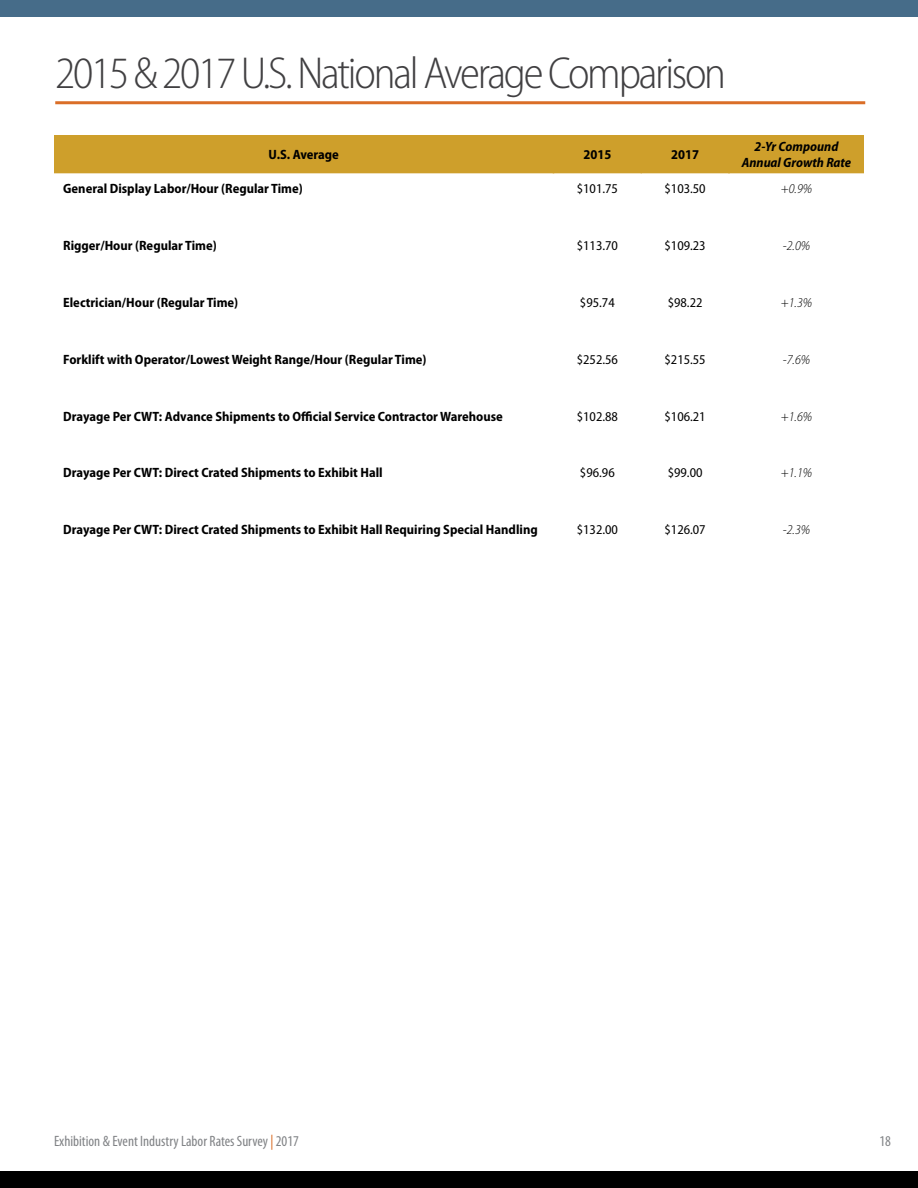
<style>
.page{position:relative;width:918px;height:1188px;background:#fff}
.page>*{position:absolute;margin:0;border:0;box-sizing:border-box;transform-origin:0 0}
.t1{font:300 semi-condensed 45px "Myriad Pro";letter-spacing:-.05em;color:#414042}
.t2{font:condensed 15px "Myriad Pro";color:#808285}
.t3{font:700 semi-condensed 13.5px "Myriad Pro";color:#000}
.t4{font:semi-condensed 13.5px "Myriad Pro";color:#000}
.t5{font:italic 300 semi-condensed 13.5px "Myriad Pro";color:#000}
.t6{font:italic 700 semi-condensed 13.5px/16.2px "Myriad Pro";color:#000;text-align:center}
.s1{color:#da6e27}
</style>
<div class="page">
<div style="left:0;top:0;width:918px;height:17px;background:#466c89"></div>
<div style="left:0;top:1171px;width:918px;height:17px;background:#000"></div>
<div style="left:54px;top:135px;width:810px;height:38px;background:#ce9f2b"></div>
<hr style="left:553px;top:135px;width:1px;height:38px;background:#ce9f2b">
<hr style="left:641px;top:135px;width:1px;height:38px;background:#ce9f2b">
<hr style="left:728px;top:135px;width:2px;height:38px;background:#ce9f2b">
<hr style="left:55px;top:101px;width:810px;height:3px;background:#da6e27">
<h1 class="t1" style="left:55px;top:48px;width:672px">2015 &amp; 2017 U.S. National Average Comparison</h1>
<p class="t3" style="left:269px;top:147px;width:72px">U.S. Average</p>
<p class="t3" style="left:583px;top:147px;width:29px">2015</p>
<p class="t3" style="left:671px;top:147px;width:29px">2017</p>
<p class="t6" style="left:742px;top:139px;width:111px">2-Yr Compound<br>Annual Growth Rate</p>
<p class="t3" style="left:63px;top:181px;width:241px">General Display Labor/Hour (Regular Time)</p>
<p class="t4" style="left:577px;top:181px;width:43px">$101.75</p>
<p class="t4" style="left:665px;top:181px;width:43px">$103.50</p>
<p class="t5" style="left:781px;top:181px;width:33px">+0.9%</p>
<p class="t3" style="left:63px;top:238px;width:155px">Rigger/Hour (Regular Time)</p>
<p class="t4" style="left:577px;top:238px;width:43px">$113.70</p>
<p class="t4" style="left:665px;top:238px;width:43px">$109.23</p>
<p class="t5" style="left:783px;top:238px;width:29px">-2.0%</p>
<p class="t3" style="left:63px;top:294px;width:177px">Electrician/Hour (Regular Time)</p>
<p class="t4" style="left:580px;top:295px;width:36px">$95.74</p>
<p class="t4" style="left:668px;top:295px;width:36px">$98.22</p>
<p class="t5" style="left:781px;top:295px;width:33px">+1.3%</p>
<p class="t3" style="left:63px;top:351px;width:365px">Forklift with Operator/Lowest Weight Range/Hour (Regular Time)</p>
<p class="t4" style="left:577px;top:352px;width:43px">$252.56</p>
<p class="t4" style="left:665px;top:352px;width:43px">$215.55</p>
<p class="t5" style="left:783px;top:352px;width:29px">-7.6%</p>
<p class="t3" style="left:63px;top:408px;width:441px">Drayage Per CWT: Advance Shipments to Official Service Contractor Warehouse</p>
<p class="t4" style="left:577px;top:409px;width:43px">$102.88</p>
<p class="t4" style="left:665px;top:409px;width:43px">$106.21</p>
<p class="t5" style="left:781px;top:409px;width:33px">+1.6%</p>
<p class="t3" style="left:63px;top:465px;width:321px">Drayage Per CWT: Direct Crated Shipments to Exhibit Hall</p>
<p class="t4" style="left:580px;top:466px;width:36px">$96.96</p>
<p class="t4" style="left:668px;top:466px;width:36px">$99.00</p>
<p class="t5" style="left:781px;top:466px;width:33px">+1.1%</p>
<p class="t3" style="left:63px;top:522px;width:476px">Drayage Per CWT: Direct Crated Shipments to Exhibit Hall Requiring Special Handling</p>
<p class="t4" style="left:577px;top:523px;width:43px">$132.00</p>
<p class="t4" style="left:665px;top:523px;width:43px">$126.07</p>
<p class="t5" style="left:783px;top:523px;width:29px">-2.3%</p>
<p class="t2" style="left:54px;top:1133px;width:246px">Exhibition &amp; Event Industry Labor Rates Survey <span class="s1">|</span> 2017</p>
<p class="t2" style="left:880px;top:1133px;width:13px">18</p>
</div>
